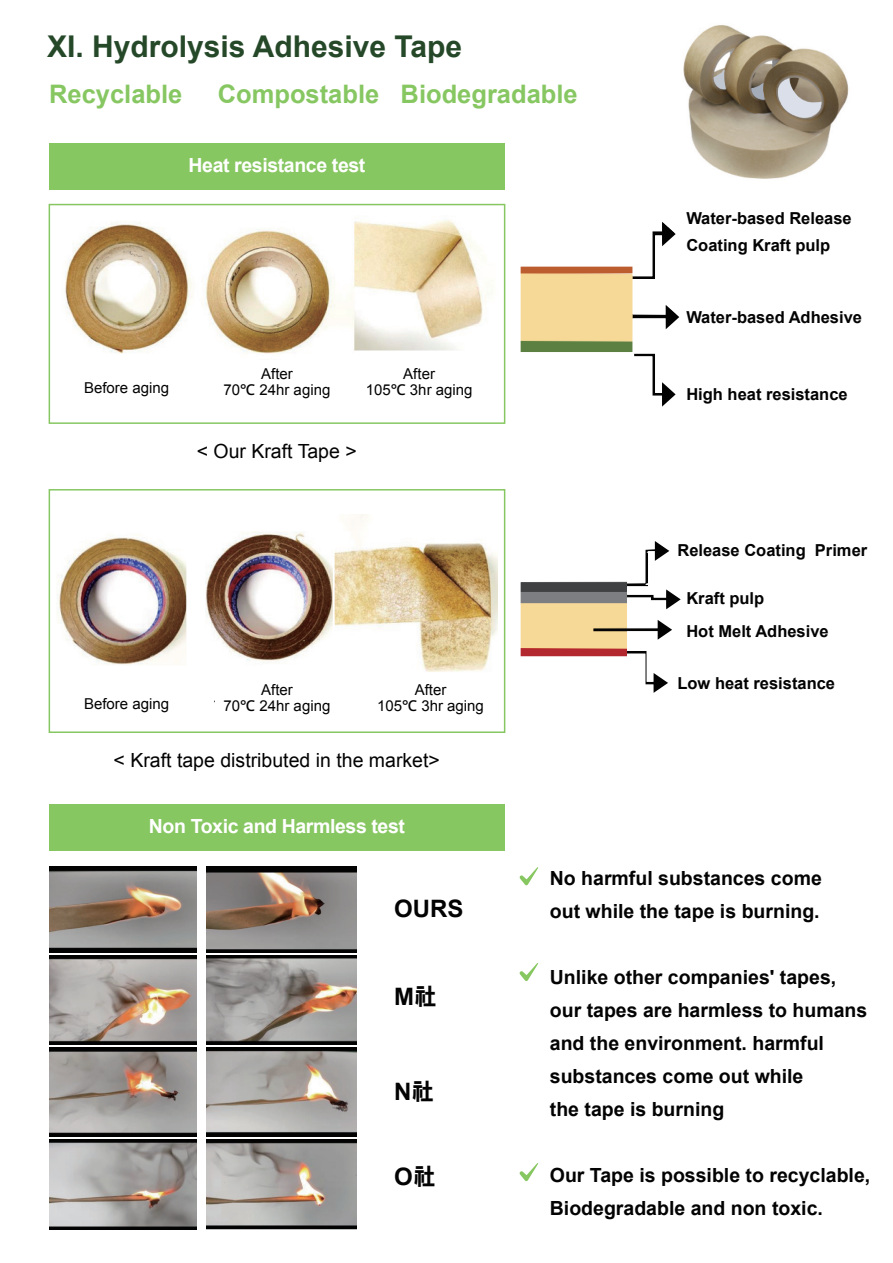
<style>
.page{position:relative;width:893px;height:1263px;background:#fff}
.page>*{position:absolute;margin:0;border:0;box-sizing:border-box;transform-origin:0 0}
.t1{font:700 30px "Arial";color:#254828}
.t2{font:700 25.5px "Arial";color:#87c762}
.t3{font:700 24px "Arial";color:#030303}
.t4{font:700 19.5px/33px "Arial";color:#030303}
.t5{font:19.5px "Arial";color:#030303}
.t6{font:700 19.5px "Arial";letter-spacing:-.02em;color:#fff}
.t7{font:700 16.5px/27px "Arial";color:#030303}
.t8{font:15px/16.5px "Arial";color:#030303;text-align:center}
.s1{font-family:"Noto Sans";font-weight:500}
.s2{font-family:"Apple SD Gothic Neo H00";font-weight:400}
</style>
<div class="page">
<img style="left:683px;top:25px;width:166px;height:154px">
<svg style="left:776px;top:78px;width:47px;height:42px;background:#aaa39b"></svg>
<svg style="left:751px;top:83px;width:13px;height:16px"></svg>
<svg style="left:772px;top:60px;width:6px;height:8px"></svg>
<svg style="left:714px;top:69px;width:12px;height:21px"></svg>
<div style="left:49px;top:143px;width:456px;height:47px;background:#87c762"></div>
<div style="left:49px;top:204px;width:456px;height:220px;border:2px solid #87c762"></div>
<div style="left:49px;top:804px;width:456px;height:47px;background:#87c762"></div>
<img style="left:65px;top:220px;width:428px;height:134px">
<div style="left:49px;top:489px;width:456px;height:244px;border:2px solid #87c762"></div>
<img style="left:58px;top:515px;width:439px;height:188px">
<img style="left:520px;top:231px;width:146px;height:165px">
<img style="left:520px;top:541px;width:150px;height:152px">
<img style="left:49px;top:867px;width:148px;height:85px">
<img style="left:206px;top:867px;width:150px;height:85px">
<img style="left:49px;top:956px;width:148px;height:88px">
<img style="left:206px;top:956px;width:150px;height:88px">
<img style="left:49px;top:1047px;width:148px;height:90px">
<img style="left:206px;top:1047px;width:150px;height:90px">
<img style="left:49px;top:1140px;width:148px;height:90px">
<img style="left:206px;top:1140px;width:150px;height:90px">
<svg style="left:519px;top:867px;width:19px;height:18px"></svg>
<svg style="left:519px;top:963px;width:19px;height:18px"></svg>
<svg style="left:519px;top:1163px;width:19px;height:18px"></svg>
<svg style="left:662px;top:222px;width:14px;height:24px"></svg>
<svg style="left:666px;top:305px;width:13px;height:24px"></svg>
<svg style="left:662px;top:382px;width:14px;height:25px"></svg>
<svg style="left:655px;top:541px;width:14px;height:20px"></svg>
<svg style="left:666px;top:589px;width:15px;height:20px"></svg>
<svg style="left:658px;top:620px;width:14px;height:20px"></svg>
<svg style="left:654px;top:673px;width:14px;height:20px"></svg>
<div style="left:79px;top:695px;width:103px;height:19px;background:#fff"></div>
<div style="left:215px;top:677px;width:121px;height:41px;background:#fff"></div>
<div style="left:364px;top:679px;width:133px;height:41px;background:#fff"></div>
<h1 class="t1" style="left:47px;top:26px;width:417px">XI. Hydrolysis Adhesive Tape</h1>
<h2 class="t2" style="left:49px;top:77px;width:135px">Recyclable</h2>
<h2 class="t2" style="left:218px;top:77px;width:361px">Compostable Biodegradable</h2>
<p class="t6" style="left:189px;top:152px;width:178px">Heat resistance test</p>
<p class="t8" style="left:224px;top:365px;width:108px">After<br>70<span class="s1">℃</span> 24hr aging</p>
<p class="t8" style="left:403px;top:365px;width:33px">After</p>
<p class="t8" style="left:84px;top:379px;width:87px">Before aging</p>
<p class="t8" style="left:366px;top:382px;width:108px">105<span class="s1">℃</span> 3hr aging</p>
<p class="t5" style="left:197px;top:438px;width:162px">&lt; Our Kraft Tape &gt;</p>
<p class="t8" style="left:224px;top:681px;width:108px">After<br>70<span class="s1">℃</span> 24hr aging</p>
<p class="t8" style="left:415px;top:681px;width:33px">After</p>
<p class="t8" style="left:84px;top:695px;width:87px">Before aging</p>
<p class="t8" style="left:377px;top:698px;width:108px">105<span class="s1">℃</span> 3hr aging</p>
<p class="t5" style="left:114px;top:747px;width:328px">&lt; Kraft tape distributed in the market&gt;</p>
<p class="t6" style="left:149px;top:813px;width:258px">Non Toxic and Harmless test</p>
<p class="t3" style="left:394px;top:893px;width:71px">OURS</p>
<p class="t3" style="left:394px;top:980px;width:43px">M<span class="s2">社</span></p>
<p class="t3" style="left:394px;top:1076px;width:41px">N<span class="s2">社</span></p>
<p class="t3" style="left:394px;top:1161px;width:42px">O<span class="s2">社</span></p>
<p class="t7" style="left:686px;top:205px;width:167px">Water-based Release<br>Coating Kraft pulp</p>
<p class="t7" style="left:686px;top:304px;width:177px">Water-based Adhesive</p>
<p class="t7" style="left:686px;top:381px;width:163px">High heat resistance</p>
<p class="t7" style="left:677px;top:538px;width:191px">Release Coating Primer</p>
<p class="t7" style="left:686px;top:585px;width:79px">Kraft pulp</p>
<p class="t7" style="left:686px;top:618px;width:144px">Hot Melt Adhesive</p>
<p class="t7" style="left:677px;top:670px;width:159px">Low heat resistance</p>
<p class="t4" style="left:550px;top:862px;width:273px">No harmful substances come out while the tape is burning.</p>
<p class="t4" style="left:550px;top:961px;width:319px">Unlike other companies' tapes, our tapes are harmless to humans and the environment. harmful substances come out while<br>the tape is burning</p>
<p class="t4" style="left:550px;top:1159px;width:322px">Our Tape is possible to recyclable,<br>Biodegradable and non toxic.</p>
</div>
